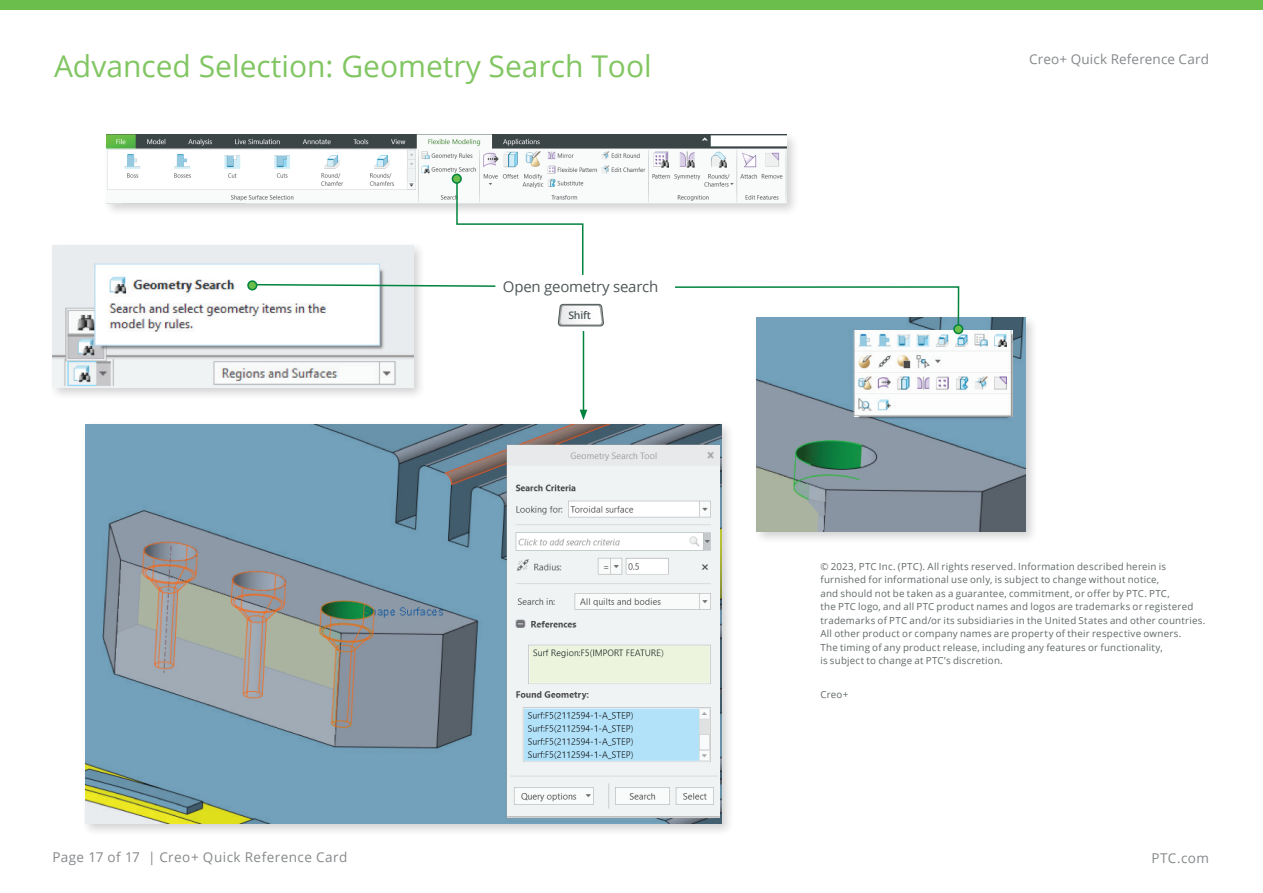
<style>
.page{position:relative;width:1263px;height:893px;background:#fff}
.page>*{position:absolute;margin:0;border:0;box-sizing:border-box;transform-origin:0 0}
.t1{font:30px "Open Sans";color:#82c663}
.t2{font:15px "Open Sans";letter-spacing:-.015em;color:#4e5758}
.t3{font:13.5px "Open Sans";letter-spacing:.025em;color:#85888a}
.t4{font:600 10.5px "Open Sans";letter-spacing:-.015em;color:#4e5758}
.t5{font:9.75px/13.5px "Open Sans";letter-spacing:.025em;color:#616869}
</style>
<div class="page">
<div style="left:0;top:0;width:1263px;height:10px;background:#6cbe4c"></div>
<div style="left:103px;top:131px;width:697px;height:85px;background:#231f20;opacity:.2"></div>
<img style="left:106px;top:135px;width:681px;height:68px">
<div style="left:49px;top:241px;width:377px;height:160px;background:#231f20;opacity:.2"></div>
<img style="left:53px;top:245px;width:360px;height:143px">
<div style="left:81px;top:420px;width:654px;height:416px;background:#231f20;opacity:.2"></div>
<img style="left:85px;top:424px;width:636px;height:399px">
<svg style="left:558px;top:304px;width:46px;height:23px"></svg>
<div style="left:753px;top:314px;width:286px;height:230px;background:#231f20;opacity:.2"></div>
<img style="left:757px;top:317px;width:268px;height:214px">
<svg style="left:455px;top:177px;width:129px;height:98px"></svg>
<div style="left:452px;top:174px;width:9px;height:9px;background:#6cbe4c;border-radius:50%"></div>
<div style="left:452px;top:174px;width:10px;height:10px;border:2px solid #00833e;border-radius:50%"></div>
<svg style="left:257px;top:283px;width:239px;height:5px"></svg>
<div style="left:248px;top:281px;width:9px;height:9px;background:#6cbe4c;border-radius:50%"></div>
<div style="left:247px;top:280px;width:10px;height:10px;border:2px solid #00833e;border-radius:50%"></div>
<hr style="left:583px;top:331px;width:1px;height:81px;background:#00833e">
<svg style="left:580px;top:410px;width:7px;height:10px"></svg>
<img style="left:507px;top:445px;width:212px;height:372px">
<img style="left:855px;top:330px;width:157px;height:87px">
<svg style="left:675px;top:286px;width:285px;height:42px"></svg>
<div style="left:954px;top:325px;width:9px;height:9px;background:#6cbe4c;border-radius:50%"></div>
<div style="left:953px;top:324px;width:10px;height:10px;border:2px solid #00833e;border-radius:50%"></div>
<h1 class="t1" style="left:54px;top:46px;width:599px">Advanced Selection: Geometry Search Tool</h1>
<h2 class="t2" style="left:503px;top:276px;width:157px">Open geometry search</h2>
<p class="t4" style="left:568px;top:308px;width:24px">Shift</p>
<h3 class="t3" style="left:1029px;top:50px;width:181px">Creo+ Quick Reference Card</h3>
<p class="t5" style="left:820px;top:559px;width:387px">© 2023, PTC Inc. (PTC). All rights reserved. Information described herein is furnished for informational use only, is subject to change without notice,<br>and should not be taken as a guarantee, commitment, or offer by PTC. PTC,<br>the PTC logo, and all PTC product names and logos are trademarks or registered trademarks of PTC and/or its subsidiaries in the United States and other countries.<br>All other product or company names are property of their respective owners.<br>The timing of any product release, including any features or functionality,<br>is subject to change at PTC’s discretion.</p>
<p class="t5" style="left:820px;top:687px;width:30px">Creo+</p>
<h3 class="t3" style="left:53px;top:848px;width:296px">Page 17 of 17 | Creo+ Quick Reference Card</h3>
<h3 class="t3" style="left:1151px;top:848px;width:59px">PTC.com</h3>
</div>
